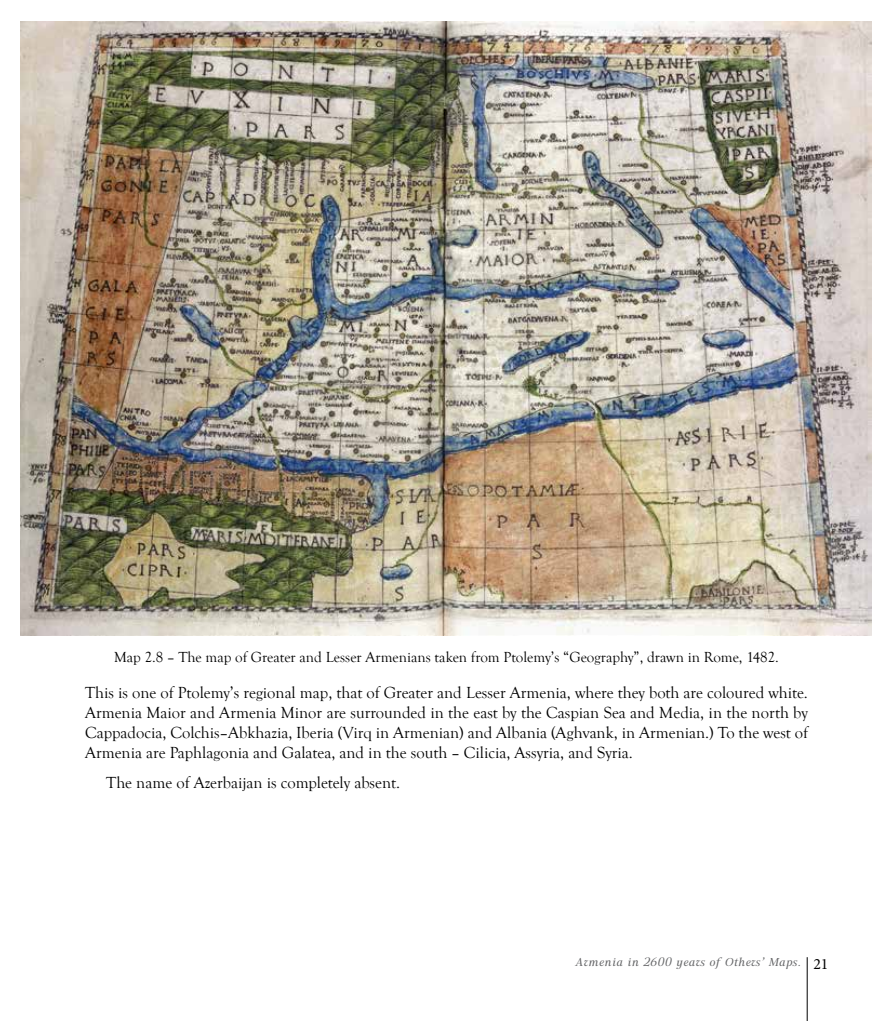
<style>
.page{position:relative;width:893px;height:1021px;background:#fff}
.page>*{position:absolute;margin:0;border:0;box-sizing:border-box;transform-origin:0 0}
.t1{font:16.5px/19.8px "Goudy Old Style T";color:#000;text-align:justify}
.t2{font:15.75px "Minion Pro";color:#000}
.t3{font:15px "Goudy Old Style T";color:#000}
.t4{font:italic 12px "GHEA Lilit";letter-spacing:.04em;color:#646567}
</style>
<div class="page">
<img style="left:21px;top:21px;width:851px;height:614px">
<hr style="left:807px;top:957px;width:1px;height:63px;background:#000">
<p class="t3" style="left:114px;top:648px;width:666px">Map 2.8 – The map of Greater and Lesser Armenians taken from Ptolemy’s “Geography”, drawn in Rome, 1482.</p>
<p class="t1" style="left:85px;top:683px;width:724px">This is one of Ptolemy’s regional map, that of Greater and Lesser Armenia, where they both are coloured white.<br>Armenia Maior and Armenia Minor are surrounded in the east by the Caspian Sea and Media, in the north by Cappadocia, Colchis–Abkhazia, Iberia (Virq in Armenian) and Albania (Aghvank, in Armenian.) To the west of Armenia are Paphlagonia and Galatea, and in the south – Cilicia, Assyria, and Syria.</p>
<p class="t1" style="left:106px;top:773px;width:295px">The name of Azerbaijan is completely absent.</p>
<p class="t4" style="left:575px;top:955px;width:227px">Armenia in 2600 years of Others’ Maps.</p>
<p class="t2" style="left:813px;top:953px;width:16px">21</p>
</div>
